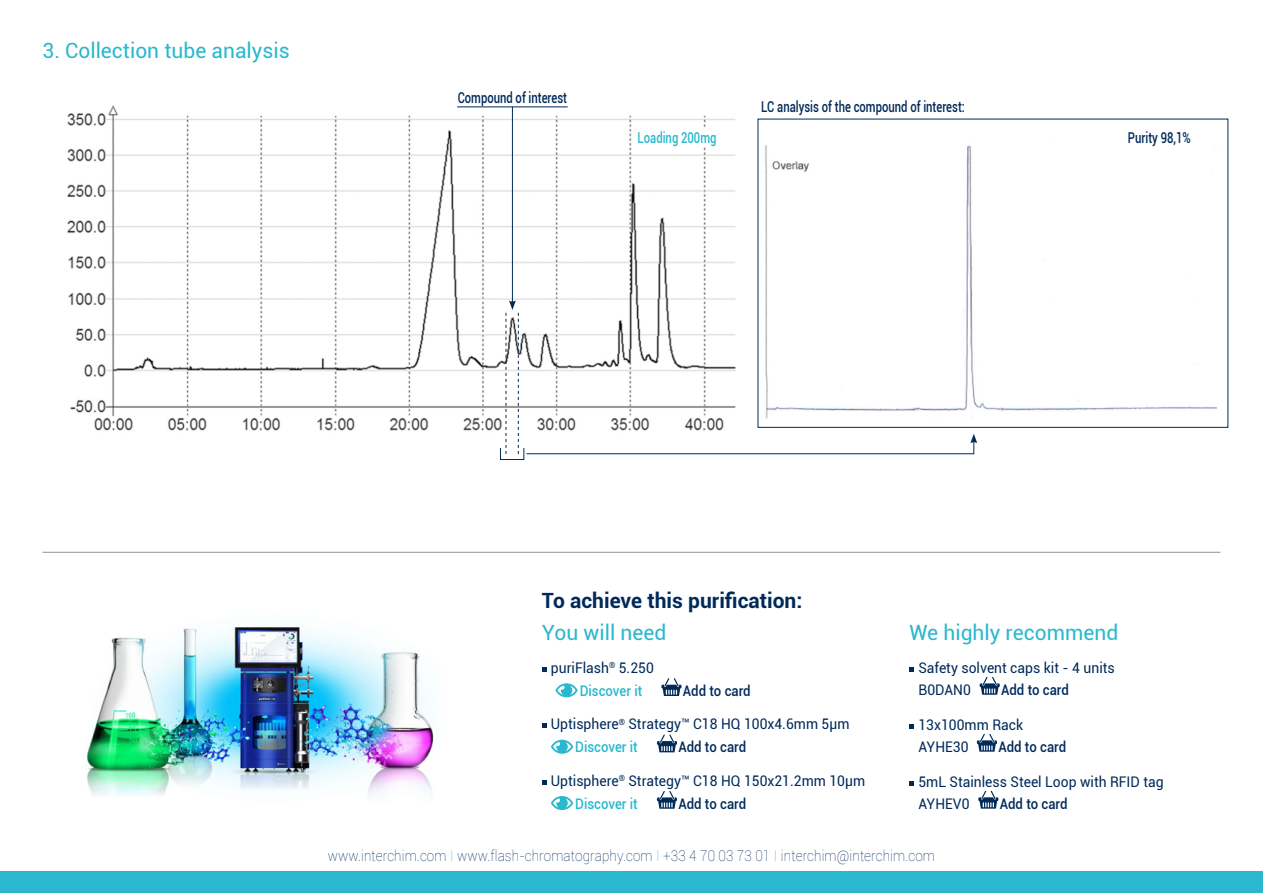
<style>
.page{position:relative;width:1263px;height:893px;background:#fff}
.page>*{position:absolute;margin:0;border:0;box-sizing:border-box;transform-origin:0 0}
.t1{font:21px "Roboto";color:#29b8ce}
.t2{font:700 21px "Roboto";color:#002a5a}
.t3{font:100 15px "Roboto";letter-spacing:.01em;color:#002a5a;scale:.9 1}
.t4{font:500 15px "Roboto";color:#002a5a;scale:.75 1}
.t5{font:500 15px "Roboto";color:#29b8ce;scale:.75 1}
.t6{font:14.7px/22.8px "Roboto";color:#002a5a;scale:.95 1}
.t7{font:500 14.7px "Roboto";color:#002a5a;scale:.9 1}
.s1{font-weight:500;color:#29b8ce}
.s2{color:#29b8ce}
</style>
<div class="page">
<div style="left:0;top:872px;width:1263px;height:21px;background:#29b8ce"></div>
<hr style="left:43px;top:552px;width:1177px;height:1px;background:#9d9d9c">
<svg style="left:542px;top:667px;width:4px;height:4px"></svg>
<svg style="left:555px;top:683px;width:23px;height:14px"></svg>
<svg style="left:661px;top:678px;width:20px;height:18px"></svg>
<svg style="left:542px;top:723px;width:4px;height:5px"></svg>
<svg style="left:551px;top:740px;width:22px;height:14px"></svg>
<svg style="left:657px;top:734px;width:20px;height:18px"></svg>
<svg style="left:542px;top:780px;width:4px;height:4px"></svg>
<svg style="left:551px;top:796px;width:22px;height:14px"></svg>
<svg style="left:657px;top:791px;width:20px;height:18px"></svg>
<svg style="left:909px;top:667px;width:5px;height:4px"></svg>
<svg style="left:980px;top:677px;width:20px;height:18px"></svg>
<svg style="left:909px;top:724px;width:5px;height:4px"></svg>
<svg style="left:977px;top:734px;width:20px;height:18px"></svg>
<svg style="left:909px;top:781px;width:5px;height:4px"></svg>
<svg style="left:978px;top:791px;width:20px;height:18px"></svg>
<img style="left:86px;top:627px;width:348px;height:169px">
<img style="left:67px;top:105px;width:669px;height:331px">
<img style="left:757px;top:120px;width:472px;height:308px">
<hr style="left:457px;top:107px;width:111px;height:1px;background:#002a5a">
<hr style="left:512px;top:107px;width:1px;height:196px;background:#002a5a">
<svg style="left:526px;top:434px;width:451px;height:20px"></svg>
<div style="left:758px;top:119px;width:470px;height:309px;border:1px solid #002a5a"></div>
<svg style="left:506px;top:300px;width:13px;height:154px"></svg>
<div style="left:500px;top:448px;width:24px;height:12px;border:1px solid #002a5a"></div>
<div style="left:636px;top:129px;width:80px;height:17px;background:#fff"></div>
<h1 class="t1" style="left:43px;top:36px;width:249px">3. Collection tube analysis</h1>
<p class="t4" style="left:458px;top:87px;width:147px">Compound of interest</p>
<p class="t4" style="left:761px;top:96px;width:273px">LC analysis of the compound of interest:</p>
<p class="t5" style="left:638px;top:127px;width:107px">Loading 200mg</p>
<p class="t4" style="left:1128px;top:127px;width:85px">Purity 98,1%</p>
<h1 class="t2" style="left:542px;top:586px;width:262px">To achieve this purification:</h1>
<h1 class="t1" style="left:542px;top:618px;width:126px">You will need</h1>
<p class="t6" style="left:580px;top:656px;width:80px;text-indent:-29px">puriFlash<sup>®</sup> 5.250<br><span class="s1">Discover it</span></p>
<p class="t7" style="left:683px;top:680px;width:77px">Add to card</p>
<p class="t6" style="left:575px;top:712px;width:290px;text-indent:-24px">Uptisphere<sup>®</sup> Strategy™ C18 HQ 100x4.6mm 5µm<br><span class="s1">Discover it</span></p>
<p class="t7" style="left:678px;top:737px;width:77px">Add to card</p>
<p class="t6" style="left:575px;top:769px;width:307px;text-indent:-24px">Uptisphere<sup>®</sup> Strategy™ C18 HQ 150x21.2mm 10µm<br><span class="s1">Discover it</span></p>
<p class="t7" style="left:678px;top:793px;width:77px">Add to card</p>
<h1 class="t1" style="left:909px;top:618px;width:210px">We highly recommend</h1>
<p class="t6" style="left:918px;top:656px;width:208px;line-height:21.6px">Safety solvent caps kit - 4 units<br>B0DAN0</p>
<p class="t7" style="left:1001px;top:679px;width:77px">Add to card</p>
<p class="t6" style="left:918px;top:713px;width:112px;line-height:21.6px">13x100mm Rack<br>AYHE30</p>
<p class="t7" style="left:998px;top:736px;width:77px">Add to card</p>
<p class="t6" style="left:918px;top:770px;width:259px;line-height:21.6px">5mL Stainless Steel Loop with RFID tag<br>AYHEV0</p>
<p class="t7" style="left:1000px;top:793px;width:77px">Add to card</p>
<p class="t3" style="left:328px;top:845px;width:676px">www.interchim.com <span class="s2">I</span> www.flash-chromatography.com <span class="s2">I</span> +33 4 70 03 73 01 <span class="s2">I</span> interchim@interchim.com</p>
</div>
